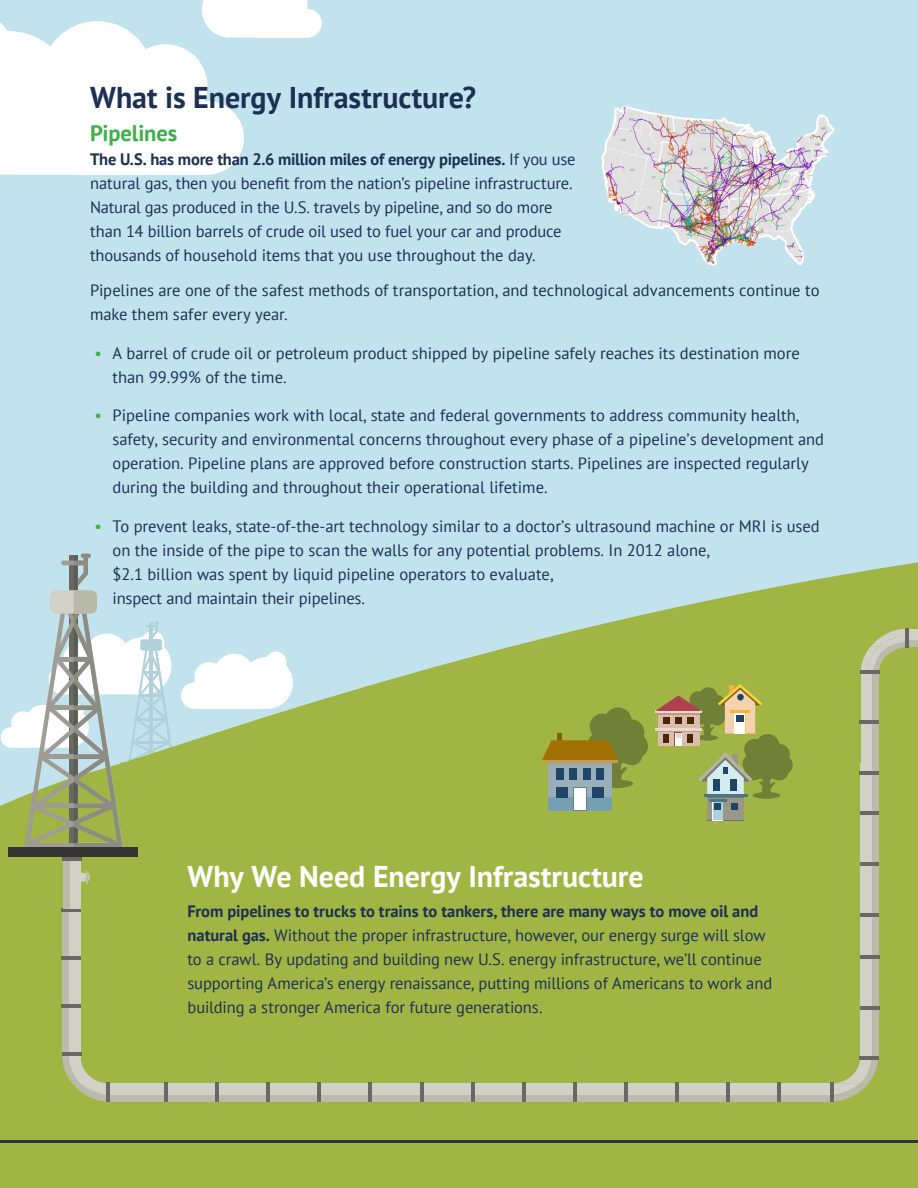
<style>
.page{position:relative;width:918px;height:1188px;background:#c2e3ed}
.page>*{position:absolute;margin:0;border:0;box-sizing:border-box;transform-origin:0 0}
.t1{font:700 30px "PT Sans";letter-spacing:-.005em;color:#fff}
.t2{font:700 30px "PT Sans";color:#1c3054}
.t3{font:700 22.5px "PT Sans";letter-spacing:-.005em;color:#40ae49}
.Base{font:16.5px/24px "PT Sans";color:#1c3054}
.s1{font-weight:700}
.s2{color:#40ae49}
</style>
<div class="page">
<svg style="left:0;top:553px;width:918px;height:375px;fill:#a1b545"></svg>
<svg style="left:0;top:0;width:322px;height:175px"></svg>
<div style="left:0;top:928px;width:904px;height:260px;background:#a1b545"></div>
<img style="left:601px;top:105px;width:234px;height:165px">
<svg style="left:1px;top:554px;width:173px;height:293px"></svg>
<div style="left:8px;top:847px;width:130px;height:10px;background:#363333"></div>
<div style="left:69px;top:960px;width:12px;height:45px;background:#d1d1c7"></div>
<div style="left:69px;top:912px;width:12px;height:45px;background:#d1d1c7"></div>
<div style="left:69px;top:1008px;width:12px;height:45px;background:#d1d1c7"></div>
<div style="left:63px;top:960px;width:6px;height:45px;background:#babaad"></div>
<div style="left:63px;top:912px;width:6px;height:45px;background:#babaad"></div>
<div style="left:63px;top:1008px;width:6px;height:45px;background:#babaad"></div>
<svg style="left:62px;top:1005px;width:20px;height:3px"></svg>
<svg style="left:62px;top:957px;width:20px;height:3px"></svg>
<svg style="left:62px;top:909px;width:20px;height:3px"></svg>
<div style="left:372px;top:1083px;width:48px;height:12px;background:#d1d1c7"></div>
<div style="left:730px;top:1083px;width:48px;height:12px;background:#d1d1c7"></div>
<div style="left:628px;top:1083px;width:47px;height:12px;background:#d1d1c7"></div>
<div style="left:423px;top:1083px;width:48px;height:12px;background:#d1d1c7"></div>
<div style="left:108px;top:1083px;width:56px;height:12px;background:#d1d1c7"></div>
<div style="left:168px;top:1083px;width:48px;height:12px;background:#d1d1c7"></div>
<div style="left:321px;top:1083px;width:48px;height:12px;background:#d1d1c7"></div>
<div style="left:219px;top:1083px;width:48px;height:12px;background:#d1d1c7"></div>
<div style="left:781px;top:1083px;width:51px;height:12px;background:#d1d1c7"></div>
<div style="left:270px;top:1083px;width:48px;height:12px;background:#d1d1c7"></div>
<div style="left:576px;top:1083px;width:48px;height:12px;background:#d1d1c7"></div>
<div style="left:525px;top:1083px;width:48px;height:12px;background:#d1d1c7"></div>
<div style="left:679px;top:1083px;width:48px;height:12px;background:#d1d1c7"></div>
<div style="left:474px;top:1083px;width:48px;height:12px;background:#d1d1c7"></div>
<div style="left:108px;top:1095px;width:56px;height:6px;background:#babaad"></div>
<div style="left:423px;top:1095px;width:48px;height:6px;background:#babaad"></div>
<div style="left:372px;top:1095px;width:48px;height:6px;background:#babaad"></div>
<div style="left:270px;top:1095px;width:48px;height:6px;background:#babaad"></div>
<div style="left:321px;top:1095px;width:48px;height:6px;background:#babaad"></div>
<div style="left:474px;top:1095px;width:48px;height:6px;background:#babaad"></div>
<div style="left:219px;top:1095px;width:48px;height:6px;background:#babaad"></div>
<div style="left:168px;top:1095px;width:48px;height:6px;background:#babaad"></div>
<div style="left:730px;top:1095px;width:48px;height:6px;background:#babaad"></div>
<div style="left:781px;top:1095px;width:51px;height:6px;background:#babaad"></div>
<div style="left:679px;top:1095px;width:48px;height:6px;background:#babaad"></div>
<div style="left:525px;top:1095px;width:48px;height:6px;background:#babaad"></div>
<div style="left:576px;top:1095px;width:48px;height:6px;background:#babaad"></div>
<div style="left:628px;top:1095px;width:47px;height:6px;background:#babaad"></div>
<hr style="left:164px;top:1083px;width:4px;height:12px;background:#696963">
<svg style="left:164px;top:1095px;width:4px;height:7px"></svg>
<svg style="left:62px;top:1053px;width:48px;height:49px;background:#adb878"></svg>
<svg style="left:216px;top:1082px;width:3px;height:20px"></svg>
<svg style="left:267px;top:1082px;width:3px;height:20px"></svg>
<svg style="left:318px;top:1082px;width:3px;height:20px"></svg>
<svg style="left:369px;top:1082px;width:3px;height:20px"></svg>
<svg style="left:420px;top:1082px;width:3px;height:20px"></svg>
<svg style="left:471px;top:1082px;width:3px;height:20px"></svg>
<svg style="left:522px;top:1082px;width:3px;height:20px"></svg>
<svg style="left:573px;top:1082px;width:3px;height:20px"></svg>
<hr style="left:624px;top:1083px;width:4px;height:12px;background:#696963">
<svg style="left:624px;top:1095px;width:4px;height:7px"></svg>
<hr style="left:675px;top:1083px;width:4px;height:12px;background:#696963">
<svg style="left:675px;top:1095px;width:4px;height:7px"></svg>
<svg style="left:727px;top:1082px;width:3px;height:20px"></svg>
<svg style="left:778px;top:1082px;width:3px;height:20px"></svg>
<div style="left:69px;top:861px;width:12px;height:48px;background:#d1d1c7"></div>
<div style="left:63px;top:861px;width:6px;height:48px;background:#babaad"></div>
<svg style="left:62px;top:857px;width:27px;height:32px"></svg>
<div style="left:904px;top:685px;width:14px;height:503px;background:#a1b545"></div>
<hr style="left:0;top:1140px;width:918px;height:3px;background:#363333">
<div style="left:909px;top:629px;width:9px;height:12px;background:#d1d1c7"></div>
<div style="left:909px;top:641px;width:9px;height:6px;background:#babaad"></div>
<div style="left:860px;top:763px;width:12px;height:48px;background:#d1d1c7"></div>
<div style="left:860px;top:814px;width:12px;height:48px;background:#d1d1c7"></div>
<div style="left:860px;top:865px;width:12px;height:48px;background:#d1d1c7"></div>
<div style="left:860px;top:917px;width:12px;height:38px;background:#d1d1c7"></div>
<div style="left:872px;top:917px;width:6px;height:38px;background:#babaad"></div>
<div style="left:872px;top:865px;width:6px;height:48px;background:#babaad"></div>
<div style="left:872px;top:814px;width:6px;height:48px;background:#babaad"></div>
<div style="left:872px;top:763px;width:6px;height:48px;background:#babaad"></div>
<hr style="left:860px;top:913px;width:12px;height:4px;background:#696963">
<svg style="left:872px;top:913px;width:7px;height:4px"></svg>
<svg style="left:860px;top:862px;width:19px;height:3px"></svg>
<svg style="left:860px;top:811px;width:19px;height:3px"></svg>
<div style="left:861px;top:724px;width:11px;height:48px;background:#d1d1c7"></div>
<div style="left:872px;top:724px;width:7px;height:48px;background:#babaad"></div>
<div style="left:861px;top:673px;width:11px;height:48px;background:#d1d1c7"></div>
<div style="left:872px;top:673px;width:7px;height:48px;background:#babaad"></div>
<svg style="left:859px;top:721px;width:21px;height:3px"></svg>
<svg style="left:859px;top:772px;width:21px;height:3px"></svg>
<svg style="left:860px;top:628px;width:49px;height:46px;background:#aeb879"></svg>
<div style="left:860px;top:1010px;width:12px;height:48px;background:#d1d1c7"></div>
<div style="left:860px;top:958px;width:12px;height:48px;background:#d1d1c7"></div>
<div style="left:872px;top:958px;width:6px;height:48px;background:#babaad"></div>
<div style="left:872px;top:1010px;width:6px;height:48px;background:#babaad"></div>
<hr style="left:860px;top:1006px;width:12px;height:4px;background:#696963">
<svg style="left:872px;top:1006px;width:7px;height:4px"></svg>
<svg style="left:860px;top:955px;width:19px;height:3px"></svg>
<svg style="left:833px;top:1056px;width:46px;height:45px;background:#afb979"></svg>
<hr style="left:831px;top:1082px;width:3px;height:20px;background:#696963">
<hr style="left:707px;top:820px;width:37px;height:1px;background:#79776c">
<div style="left:548px;top:761px;width:64px;height:49px;background:#9aaeb9"></div>
<div style="left:548px;top:797px;width:64px;height:13px;background:#75a0b3"></div>
<svg style="left:542px;top:707px;width:106px;height:81px;background:#909746"></svg>
<hr style="left:542px;top:760px;width:76px;height:3px;background:#c29952">
<div style="left:597px;top:768px;width:7px;height:12px;background:#1e4565"></div>
<div style="left:583px;top:768px;width:8px;height:12px;background:#1e4565"></div>
<div style="left:570px;top:768px;width:7px;height:12px;background:#1e4565"></div>
<div style="left:556px;top:768px;width:8px;height:12px;background:#1e4565"></div>
<div style="left:592px;top:787px;width:12px;height:11px;background:#1e4565"></div>
<div style="left:556px;top:787px;width:12px;height:11px;background:#1e4565"></div>
<div style="left:573px;top:787px;width:14px;height:23px;background:#5f8496"></div>
<div style="left:574px;top:788px;width:12px;height:22px;background:#fff"></div>
<svg style="left:655px;top:684px;width:138px;height:136px;background:#9ea75a"></svg>
<svg style="left:734px;top:713px;width:12px;height:21px"></svg>
<div style="left:735px;top:714px;width:10px;height:20px;background:#fff"></div>
<div style="left:736px;top:716px;width:8px;height:6px;background:#1e4565"></div>
<hr style="left:730px;top:710px;width:19px;height:3px;background:#f8b23c">
<p class="t2" style="left:90px;top:77px;width:388px">What is Energy Infrastructure?</p>
<p class="t3" style="left:90px;top:118px;width:89px">Pipelines</p>
<p class="Base" style="left:90px;top:146px;width:487px"><span class="s1">The U.S. has more than 2.6 million miles of energy pipelines.</span> If you use natural gas, then you benefit from the nation’s pipeline infrastructure.<br>Natural gas produced in the U.S. travels by pipeline, and so do more than 14 billion barrels of crude oil used to fuel your car and produce thousands of household items that you use throughout the day.</p>
<p class="Base" style="left:90px;top:278px;width:731px">Pipelines are one of the safest methods of transportation, and technological advancements continue to make them safer every year.</p>
<p class="Base" style="left:112px;top:341px;width:689px;text-indent:-18px"><span class="s2">•</span> A barrel of crude oil or petroleum product shipped by pipeline safely reaches its destination more than 99.99% of the time.</p>
<p class="Base" style="left:112px;top:403px;width:713px;text-indent:-18px"><span class="s2">•</span> Pipeline companies work with local, state and federal governments to address community health, safety, security and environmental concerns throughout every phase of a pipeline’s development and operation. Pipeline plans are approved before construction starts. Pipelines are inspected regularly during the building and throughout their operational lifetime.</p>
<p class="Base" style="left:112px;top:514px;width:709px;text-indent:-18px"><span class="s2">•</span> To prevent leaks, state-of-the-art technology similar to a doctor’s ultrasound machine or MRI is used on the inside of the pipe to scan the walls for any potential problems. In 2012 alone,<br>$2.1 billion was spent by liquid pipeline operators to evaluate,<br>inspect and maintain their pipelines.</p>
<p class="t1" style="left:188px;top:856px;width:458px">Why We Need Energy Infrastructure</p>
<p class="Base" style="left:188px;top:898px;width:586px"><span class="s1">From pipelines to trucks to trains to tankers, there are many ways to move oil and natural gas.</span> Without the proper infrastructure, however, our energy surge will slow to a crawl. By updating and building new U.S. energy infrastructure, we’ll continue supporting America’s energy renaissance, putting millions of Americans to work and building a stronger America for future generations.</p>
</div>
